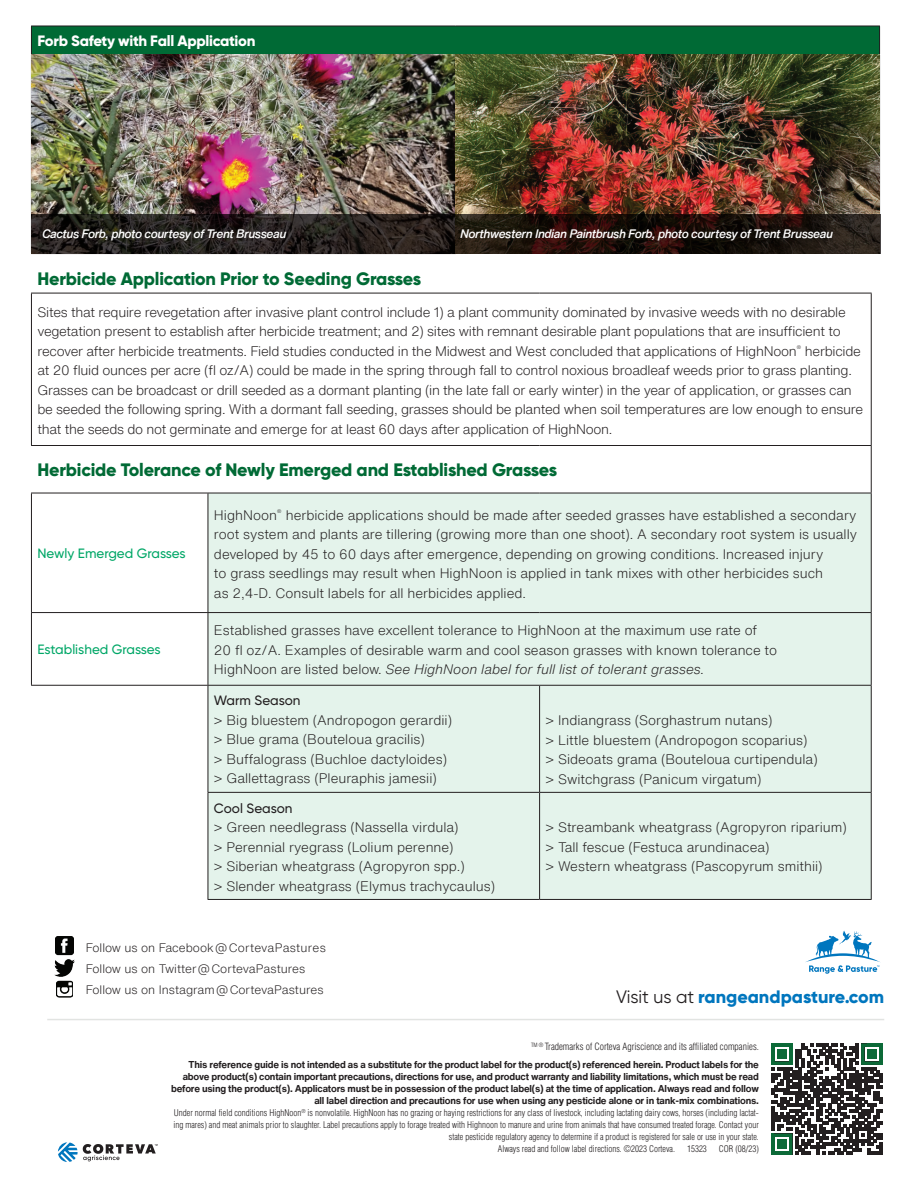
<style>
.page{position:relative;width:918px;height:1188px;background:#fff}
.page>*{position:absolute;margin:0;border:0;box-sizing:border-box;transform-origin:0 0}
.t1{font:800 18px "Gilroy";letter-spacing:-.01em;color:#006a35}
.t2{font:800 18px "Gilroy";color:#0076be}
.t3{font:800 15px "Gilroy";letter-spacing:-.02em;color:#fff}
.t4{font:300 13.5px/19.5px "Helvetica Now Text";color:#231f20}
.t5{font:300 13.5px/19.5px "Helvetica Now Text";letter-spacing:-.02em;color:#231f20}
.t6{font:500 13.5px "Gilroy";color:#00a767}
.t7{font:500 13.5px "Gilroy";color:#231f20}
.t8{font:500 13.5px "Gilroy";color:#211d1f}
.t9{font:300 12px/21px "Helvetica Now Text";color:#231f20}
.t10{font:italic 500 12px "Helvetica Now Text";letter-spacing:-.04em;color:#fff}
.t11{font:700 9.75px/12px "Helvetica Now Text";letter-spacing:-.02em;color:#231f20;text-align:right}
.t12{font:300 condensed 9.75px "Helvetica LT Std";color:#231f20}
.t13{font:300 condensed 9px "Helvetica LT Std";color:#231f20}
.s1{font-style:italic}
.s2{font-weight:400;color:#231f20}
</style>
<div class="page">
<svg style="left:771px;top:1044px;width:111px;height:111px"></svg>
<svg style="left:58px;top:1142px;width:100px;height:20px"></svg>
<svg style="left:805px;top:930px;width:75px;height:44px"></svg>
<img style="left:55px;top:936px;width:19px;height:19px">
<img style="left:56px;top:981px;width:17px;height:16px">
<img style="left:54px;top:959px;width:21px;height:18px">
<hr style="left:47px;top:1019px;width:837px;height:1px;background:#e2e4e2">
<div style="left:209px;top:494px;width:662px;height:405px;background:#e4f3eb"></div>
<hr style="left:31px;top:293px;width:177px;height:1px;background:#231f20">
<hr style="left:31px;top:293px;width:1px;height:152px;background:#231f20">
<hr style="left:208px;top:293px;width:332px;height:1px;background:#231f20">
<hr style="left:540px;top:293px;width:332px;height:1px;background:#231f20">
<hr style="left:871px;top:293px;width:1px;height:152px;background:#231f20">
<hr style="left:31px;top:445px;width:177px;height:1px;background:#231f20">
<hr style="left:208px;top:445px;width:332px;height:1px;background:#231f20">
<hr style="left:540px;top:445px;width:332px;height:1px;background:#231f20">
<hr style="left:871px;top:446px;width:1px;height:47px;background:#231f20">
<hr style="left:31px;top:493px;width:177px;height:1px;background:#231f20">
<hr style="left:31px;top:493px;width:1px;height:119px;background:#231f20">
<hr style="left:208px;top:493px;width:332px;height:1px;background:#231f20">
<hr style="left:208px;top:493px;width:1px;height:119px;background:#231f20">
<hr style="left:540px;top:493px;width:332px;height:1px;background:#231f20">
<hr style="left:871px;top:493px;width:1px;height:119px;background:#231f20">
<hr style="left:31px;top:612px;width:177px;height:1px;background:#231f20">
<hr style="left:31px;top:613px;width:1px;height:72px;background:#231f20">
<hr style="left:208px;top:612px;width:332px;height:1px;background:#231f20">
<hr style="left:208px;top:613px;width:1px;height:72px;background:#231f20">
<hr style="left:540px;top:612px;width:332px;height:1px;background:#231f20">
<hr style="left:871px;top:613px;width:1px;height:72px;background:#231f20">
<hr style="left:31px;top:685px;width:177px;height:1px;background:#231f20">
<hr style="left:208px;top:685px;width:332px;height:1px;background:#231f20">
<hr style="left:540px;top:685px;width:332px;height:1px;background:#231f20">
<hr style="left:539px;top:686px;width:1px;height:106px;background:#231f20">
<hr style="left:871px;top:686px;width:1px;height:106px;background:#231f20">
<hr style="left:208px;top:792px;width:332px;height:1px;background:#231f20">
<hr style="left:540px;top:792px;width:332px;height:1px;background:#231f20">
<hr style="left:539px;top:793px;width:1px;height:106px;background:#231f20">
<hr style="left:871px;top:793px;width:1px;height:106px;background:#231f20">
<hr style="left:208px;top:899px;width:332px;height:1px;background:#231f20">
<hr style="left:540px;top:899px;width:332px;height:1px;background:#231f20">
<hr style="left:208px;top:686px;width:1px;height:106px;background:#231f20">
<hr style="left:208px;top:793px;width:1px;height:106px;background:#231f20">
<div style="left:31px;top:26px;width:849px;height:29px;background:#006a35"></div>
<hr style="left:31px;top:26px;width:425px;height:1px;background:#231f20">
<svg style="left:31px;top:26px;width:1px;height:28px"></svg>
<hr style="left:456px;top:26px;width:424px;height:1px;background:#231f20">
<svg style="left:879px;top:26px;width:1px;height:28px"></svg>
<hr style="left:31px;top:54px;width:425px;height:1px;background:#231f20">
<hr style="left:456px;top:54px;width:424px;height:1px;background:#231f20">
<hr style="left:31px;top:253px;width:425px;height:1px;background:#231f20">
<hr style="left:31px;top:55px;width:1px;height:198px;background:#231f20">
<hr style="left:879px;top:55px;width:1px;height:199px;background:#231f20">
<img style="left:32px;top:55px;width:847px;height:199px">
<svg style="left:31px;top:214px;width:849px;height:39px;background:#221915"></svg>
<p class="t3" style="left:37px;top:32px;width:220px">Forb Safety with Fall Application</p>
<p class="t10" style="left:42px;top:225px;width:246px">Cactus Forb, photo courtesy of Trent Brusseau</p>
<p class="t10" style="left:460px;top:225px;width:375px">Northwestern Indian Paintbrush Forb, photo courtesy of Trent Brusseau</p>
<h1 class="t1" style="left:37px;top:268px;width:385px">Herbicide Application Prior to Seeding Grasses</h1>
<p class="t5" style="left:37px;top:302px;width:827px">Sites that require revegetation after invasive plant control include 1) a plant community dominated by invasive weeds with no desirable vegetation present to establish after herbicide treatment; and 2) sites with remnant desirable plant populations that are insufficient to recover after herbicide treatments. Field studies conducted in the Midwest and West concluded that applications of HighNoon<sup>®</sup> herbicide at 20 fluid ounces per acre (fl oz/A) could be made in the spring through fall to control noxious broadleaf weeds prior to grass planting.<br>Grasses can be broadcast or drill seeded as a dormant planting (in the late fall or early winter) in the year of application, or grasses can be seeded the following spring. With a dormant fall seeding, grasses should be planted when soil temperatures are low enough to ensure that the seeds do not germinate and emerge for at least 60 days after application of HighNoon.</p>
<h1 class="t1" style="left:37px;top:459px;width:521px">Herbicide Tolerance of Newly Emerged and Established Grasses</h1>
<p class="t6" style="left:37px;top:545px;width:150px">Newly Emerged Grasses</p>
<p class="t6" style="left:37px;top:641px;width:125px">Established Grasses</p>
<p class="t4" style="left:214px;top:505px;width:645px">HighNoon<sup>®</sup> herbicide applications should be made after seeded grasses have established a secondary root system and plants are tillering (growing more than one shoot). A secondary root system is usually developed by 45 to 60 days after emergence, depending on growing conditions. Increased injury<br>to grass seedlings may result when HighNoon is applied in tank mixes with other herbicides such<br>as 2,4-D. Consult labels for all herbicides applied.</p>
<p class="t4" style="left:214px;top:620px;width:565px">Established grasses have excellent tolerance to HighNoon at the maximum use rate of<br>20 fl oz/A. Examples of desirable warm and cool season grasses with known tolerance to<br>HighNoon are listed below. <span class="s1">See HighNoon label for full list of tolerant grasses.</span></p>
<p class="t7" style="left:214px;top:692px;width:88px">Warm Season</p>
<p class="t4" style="left:214px;top:710px;width:240px">&gt; Big bluestem (Andropogon gerardii) &gt; Blue grama (Bouteloua gracilis)<br>&gt; Buffalograss (Buchloe dactyloides) &gt; Gallettagrass (Pleuraphis jamesii)</p>
<p class="t4" style="left:546px;top:710px;width:274px">&gt; Indiangrass (Sorghastrum nutans)<br>&gt; Little bluestem (Andropogon scoparius) &gt; Sideoats grama (Bouteloua curtipendula) &gt; Switchgrass (Panicum virgatum)</p>
<p class="t8" style="left:214px;top:800px;width:80px">Cool Season</p>
<p class="t4" style="left:214px;top:817px;width:283px">&gt; Green needlegrass (Nassella virdula)<br>&gt; Perennial ryegrass (Lolium perenne)<br>&gt; Siberian wheatgrass (Agropyron spp.)<br>&gt; Slender wheatgrass (Elymus trachycaulus)</p>
<p class="t4" style="left:546px;top:817px;width:303px">&gt; Streambank wheatgrass (Agropyron riparium) &gt; Tall fescue (Festuca arundinacea)<br>&gt; Western wheatgrass (Pascopyrum smithii)</p>
<p class="t9" style="left:86px;top:937px;width:242px">Follow us on Facebook @ CortevaPastures<br>Follow us on Twitter @ CortevaPastures<br>Follow us on Instagram @ CortevaPastures</p>
<h1 class="t2" style="left:616px;top:985px;width:270px"><span class="s2">Visit us at</span> rangeandpasture.com</h1>
<p class="t12" style="left:531px;top:1041px;width:229px"><sup>TM</sup> <sup>®</sup> Trademarks of Corteva Agriscience and its affiliated companies.</p>
<p class="t11" style="left:171px;top:1059px;width:589px">This reference guide is not intended as a substitute for the product label for the product(s) referenced herein. Product labels for the above product(s) contain important precautions, directions for use, and product warranty and liability limitations, which must be read before using the product(s). Applicators must be in possession of the product label(s) at the time of application. Always read and follow all label direction and precautions for use when using any pesticide alone or in tank-mix combinations.</p>
<p class="t13" style="left:174px;top:1107px;width:587px">Under normal field conditions HighNoon<sup>®</sup> is nonvolatile. HighNoon has no grazing or haying restrictions for any class of livestock, including lactating dairy cows, horses (including lactat-</p>
<p class="t13" style="left:173px;top:1119px;width:587px">ing mares) and meat animals prior to slaughter. Label precautions apply to forage treated with Highnoon to manure and urine from animals that have consumed treated forage. Contact your</p>
<p class="t13" style="left:449px;top:1131px;width:312px">state pesticide regulatory agency to determine if a product is registered for sale or use in your state.</p>
<p class="t13" style="left:498px;top:1143px;width:179px">Always read and follow label directions. ©2023 Corteva.</p>
<p class="t13" style="left:687px;top:1143px;width:21px">15323</p>
<p class="t13" style="left:719px;top:1143px;width:41px">COR (08/23)</p>
</div>
